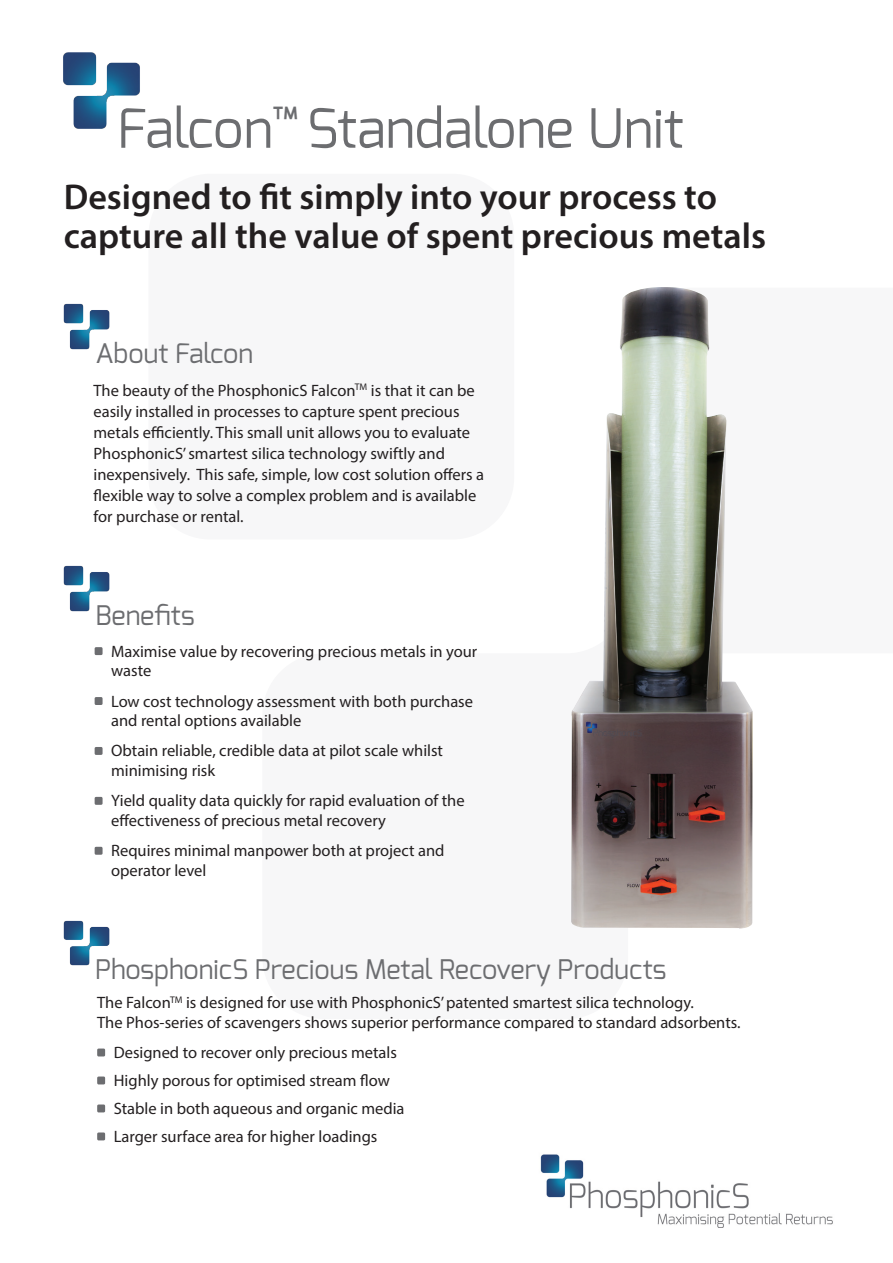
<style>
.page{position:relative;width:893px;height:1263px;background:#fff}
.page>*{position:absolute;margin:0;border:0;box-sizing:border-box;transform-origin:0 0}
.t1{font:54px "Exo";color:#6c6d70}
.t2{font:600 36px/39px "Myriad Pro";color:#231f20}
.t3{font:27px "Exo";color:#6c6d70}
.t4{font:16.5px/21px "Myriad Pro";color:#231f20}
</style>
<div class="page">
<div style="left:148px;top:174px;width:366px;height:365px;background:#f7f7f8;border-radius:62px"></div>
<img style="left:63px;top:52px;width:77px;height:77px">
<img style="left:64px;top:304px;width:45px;height:46px">
<img style="left:64px;top:566px;width:45px;height:46px">
<img style="left:571px;top:287px;width:182px;height:641px">
<div style="left:95px;top:647px;width:8px;height:8px;background:#6c6d70;border-radius:2px"></div>
<div style="left:95px;top:697px;width:8px;height:8px;background:#6c6d70;border-radius:2px"></div>
<div style="left:95px;top:747px;width:8px;height:8px;background:#6c6d70;border-radius:2px"></div>
<div style="left:95px;top:797px;width:8px;height:8px;background:#6c6d70;border-radius:2px"></div>
<div style="left:95px;top:847px;width:8px;height:8px;background:#6c6d70;border-radius:2px"></div>
<img style="left:540px;top:1154px;width:293px;height:73px">
<img style="left:64px;top:920px;width:45px;height:46px">
<div style="left:97px;top:1048px;width:8px;height:8px;background:#6c6d70;border-radius:2px"></div>
<div style="left:97px;top:1076px;width:8px;height:8px;background:#6c6d70;border-radius:2px"></div>
<div style="left:97px;top:1104px;width:8px;height:8px;background:#6c6d70;border-radius:2px"></div>
<div style="left:97px;top:1132px;width:8px;height:8px;background:#6c6d70;border-radius:2px"></div>
<p class="t1" style="left:117px;top:94px;width:569px">Falcon<sup>™</sup> Standalone Unit</p>
<p class="t2" style="left:64px;top:176px;width:704px">Designed to fit simply into your process to capture all the value of spent precious metals</p>
<p class="t3" style="left:96px;top:336px;width:159px">About Falcon</p>
<p class="t4" style="left:94px;top:379px;width:392px">The beauty of the PhosphonicS Falcon<sup>TM</sup> is that it can be easily installed in processes to capture spent precious metals efficiently. This small unit allows you to evaluate PhosphonicS’ smartest silica technology swiftly and inexpensively. This safe, simple, low cost solution offers a flexible way to solve a complex problem and is available for purchase or rental.</p>
<p class="t3" style="left:96px;top:598px;width:101px">Benefits</p>
<p class="t4" style="left:111px;top:641px;width:368px;line-height:19.8px">Maximise value by recovering precious metals in your waste</p>
<p class="t4" style="left:111px;top:691px;width:363px;line-height:19.8px">Low cost technology assessment with both purchase and rental options available</p>
<p class="t4" style="left:111px;top:741px;width:333px;line-height:19.8px">Obtain reliable, credible data at pilot scale whilst minimising risk</p>
<p class="t4" style="left:111px;top:791px;width:355px;line-height:19.8px">Yield quality data quickly for rapid evaluation of the effectiveness of precious metal recovery</p>
<p class="t4" style="left:111px;top:840px;width:335px;line-height:19.8px">Requires minimal manpower both at project and operator level</p>
<p class="t3" style="left:96px;top:952px;width:573px">PhosphonicS Precious Metal Recovery Products</p>
<p class="t4" style="left:97px;top:992px;width:645px;line-height:19.8px">The Falcon<sup>TM</sup> is designed for use with PhosphonicS’ patented smartest silica technology.<br>The Phos-series of scavengers shows superior performance compared to standard adsorbents.</p>
<p class="t4" style="left:114px;top:1042px;width:285px">Designed to recover only precious metals</p>
<p class="t4" style="left:114px;top:1070px;width:278px">Highly porous for optimised stream flow</p>
<p class="t4" style="left:114px;top:1098px;width:292px">Stable in both aqueous and organic media</p>
<p class="t4" style="left:114px;top:1125px;width:265px">Larger surface area for higher loadings</p>
</div>
